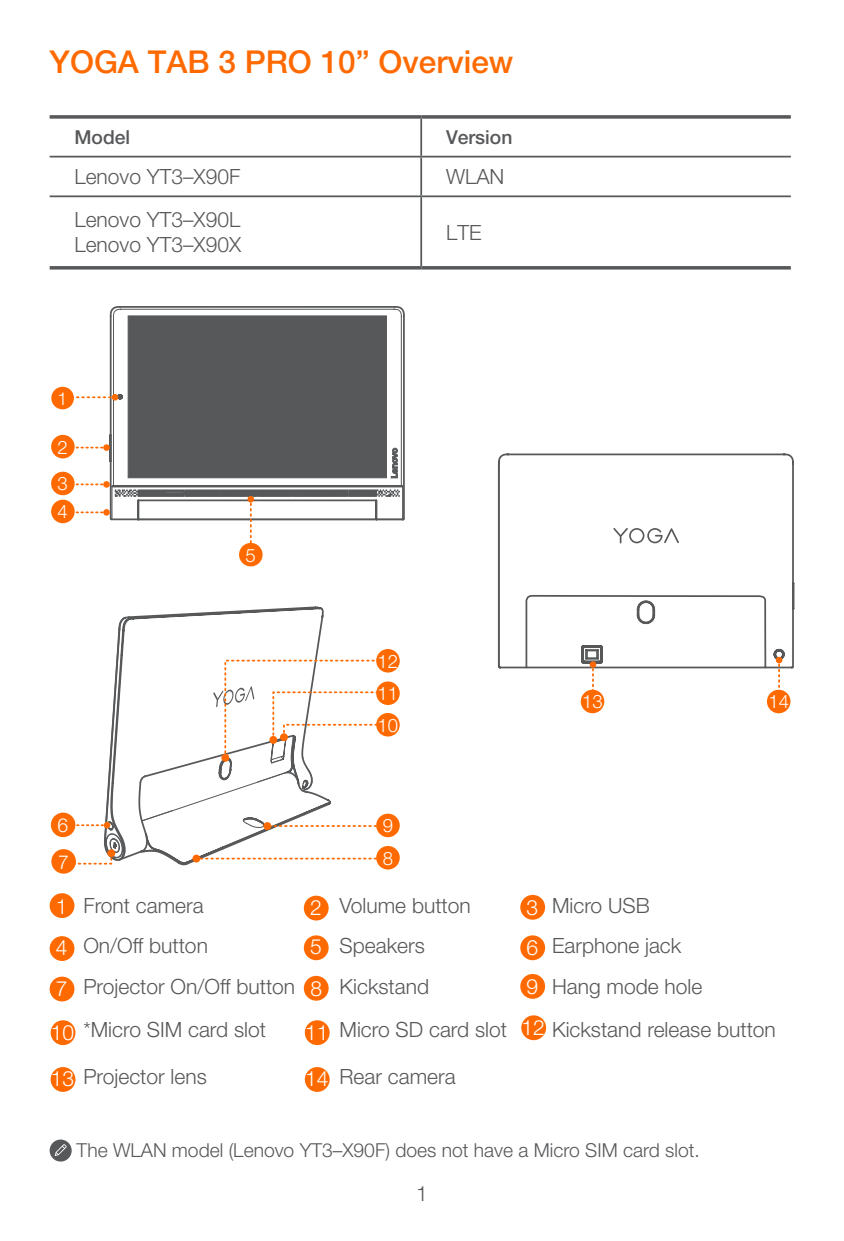
<style>
.page{position:relative;width:844px;height:1241px;background:#fff}
.page>*{position:absolute;margin:0;border:0;box-sizing:border-box;transform-origin:0 0}
.ChapterTitle{font:500 31.5px "Helvetica Neue LT Std";color:#ff6a00}
.t1{font:300 21px "Helvetica Neue LT Std";color:#57585a}
.t2{font:300 21px "Helvetica Neue LT Std";color:#fff}
.note{font:300 19.25px "Helvetica Neue LT Std";color:#57585a}
.table_1{font:500 19.25px "Helvetica Neue LT Std";color:#57585a}
.t3{font:300 19.25px "Helvetica Neue LT Std";color:#fff}
.t4{font:300 18.55px/28px "Helvetica Neue LT Std";color:#fff}
.t5{font:300 17.85px "Helvetica Neue LT Std";color:#fff}
</style>
<div class="page">
<hr style="left:420px;top:157px;width:2px;height:38px;background:#57585a">
<hr style="left:50px;top:195px;width:371px;height:2px;background:#57585a">
<hr style="left:421px;top:195px;width:369px;height:2px;background:#57585a">
<hr style="left:420px;top:197px;width:2px;height:69px;background:#57585a">
<hr style="left:50px;top:266px;width:371px;height:3px;background:#57585a">
<hr style="left:421px;top:266px;width:369px;height:3px;background:#57585a">
<svg style="left:50px;top:115px;width:371px;height:4px"></svg>
<svg style="left:421px;top:115px;width:369px;height:4px"></svg>
<hr style="left:420px;top:119px;width:2px;height:37px;background:#57585a">
<hr style="left:50px;top:156px;width:371px;height:1px;background:#57585a">
<hr style="left:421px;top:156px;width:369px;height:1px;background:#57585a">
<svg style="left:109px;top:401px;width:296px;height:120px"></svg>
<hr style="left:112px;top:485px;width:290px;height:2px;background:#57585a">
<svg style="left:113px;top:401px;width:288px;height:95px"></svg>
<div style="left:128px;top:316px;width:258px;height:162px;background:#57585a"></div>
<svg style="left:72px;top:306px;width:333px;height:95px"></svg>
<div style="left:51px;top:387px;width:23px;height:22px;background:#ff6a00;border-radius:50%"></div>
<svg style="left:75px;top:483px;width:28px;height:2px"></svg>
<div style="left:103px;top:481px;width:7px;height:6px;background:#ff6a00;border-radius:50%"></div>
<div style="left:51px;top:471px;width:24px;height:24px;background:#ff6a00;border-radius:50%"></div>
<svg style="left:136px;top:489px;width:269px;height:69px"></svg>
<div style="left:247px;top:496px;width:7px;height:6px;background:#ff6a00;border-radius:50%"></div>
<svg style="left:75px;top:511px;width:28px;height:2px"></svg>
<div style="left:103px;top:509px;width:7px;height:6px;background:#ff6a00;border-radius:50%"></div>
<div style="left:51px;top:499px;width:24px;height:24px;background:#ff6a00;border-radius:50%"></div>
<div style="left:239px;top:543px;width:23px;height:23px;background:#ff6a00;border-radius:50%"></div>
<svg style="left:75px;top:446px;width:28px;height:2px"></svg>
<div style="left:103px;top:444px;width:7px;height:7px;background:#ff6a00;border-radius:50%"></div>
<div style="left:51px;top:435px;width:24px;height:23px;background:#ff6a00;border-radius:50%"></div>
<div style="left:51px;top:812px;width:24px;height:25px;background:#ff6a00;border-radius:50%"></div>
<div style="left:376px;top:845px;width:23px;height:24px;background:#ff6a00;border-radius:50%"></div>
<div style="left:580px;top:689px;width:24px;height:24px;background:#ff6a00;border-radius:50%"></div>
<div style="left:376px;top:813px;width:23px;height:24px;background:#ff6a00;border-radius:50%"></div>
<div style="left:376px;top:649px;width:23px;height:23px;background:#ff6a00;border-radius:50%"></div>
<div style="left:376px;top:681px;width:23px;height:24px;background:#ff6a00;border-radius:50%"></div>
<div style="left:51px;top:849px;width:25px;height:24px;background:#ff6a00;border-radius:50%"></div>
<div style="left:376px;top:713px;width:23px;height:23px;background:#ff6a00;border-radius:50%"></div>
<svg style="left:497px;top:453px;width:9px;height:216px"></svg>
<svg style="left:497px;top:662px;width:5px;height:7px"></svg>
<svg style="left:506px;top:453px;width:288px;height:216px"></svg>
<svg style="left:66px;top:606px;width:317px;height:260px"></svg>
<div style="left:104px;top:821px;width:6px;height:7px;background:#ff6a00;border-radius:50%"></div>
<svg style="left:581px;top:645px;width:22px;height:54px"></svg>
<div style="left:589px;top:661px;width:7px;height:6px;background:#ff6a00;border-radius:50%"></div>
<div style="left:766px;top:689px;width:24px;height:24px;background:#ff6a00;border-radius:50%"></div>
<svg style="left:773px;top:647px;width:11px;height:45px"></svg>
<svg style="left:775px;top:656px;width:7px;height:7px"></svg>
<svg style="left:391px;top:448px;width:6px;height:30px"></svg>
<div style="left:50px;top:893px;width:24px;height:24px;background:#ff6a00;border-radius:50%"></div>
<div style="left:304px;top:895px;width:24px;height:25px;background:#ff6a00;border-radius:50%"></div>
<div style="left:520px;top:894px;width:25px;height:25px;background:#ff6a00;border-radius:50%"></div>
<div style="left:50px;top:936px;width:24px;height:24px;background:#ff6a00;border-radius:50%"></div>
<div style="left:304px;top:935px;width:24px;height:25px;background:#ff6a00;border-radius:50%"></div>
<div style="left:520px;top:935px;width:25px;height:25px;background:#ff6a00;border-radius:50%"></div>
<div style="left:50px;top:976px;width:24px;height:25px;background:#ff6a00;border-radius:50%"></div>
<div style="left:304px;top:975px;width:24px;height:25px;background:#ff6a00;border-radius:50%"></div>
<div style="left:520px;top:973px;width:25px;height:25px;background:#ff6a00;border-radius:50%"></div>
<div style="left:51px;top:1020px;width:24px;height:24px;background:#ff6a00;border-radius:50%"></div>
<div style="left:305px;top:1020px;width:24px;height:24px;background:#ff6a00;border-radius:50%"></div>
<div style="left:521px;top:1015px;width:25px;height:24px;background:#ff6a00;border-radius:50%"></div>
<div style="left:51px;top:1066px;width:24px;height:25px;background:#ff6a00;border-radius:50%"></div>
<div style="left:305px;top:1066px;width:24px;height:25px;background:#ff6a00;border-radius:50%"></div>
<div style="left:50px;top:1139px;width:22px;height:22px;background:#57585a;border-radius:50%"></div>
<svg style="left:55px;top:1144px;width:12px;height:11px"></svg>
<p class="ChapterTitle" style="left:50px;top:43px;width:465px">YOGA TAB 3 PRO 10” Overview</p>
<p class="table_1" style="left:74px;top:125px;width:57px">Model</p>
<p class="table_1" style="left:446px;top:125px;width:68px">Version</p>
<p class="t1" style="left:74px;top:164px;width:167px">Lenovo YT3–X90F</p>
<p class="t1" style="left:446px;top:164px;width:60px">WLAN</p>
<p class="t1" style="left:74px;top:207px;width:167px">Lenovo YT3–X90L</p>
<p class="t1" style="left:74px;top:232px;width:168px">Lenovo YT3–X90X</p>
<p class="t1" style="left:446px;top:219px;width:37px">LTE</p>
<p class="t5" style="left:58px;top:387px;width:11px">1</p>
<p class="t4" style="left:58px;top:432px;width:12px">2</p>
<p class="t4" style="left:58px;top:469px;width:12px">3<br>4</p>
<p class="t3" style="left:58px;top:813px;width:12px">6</p>
<p class="t3" style="left:58px;top:849px;width:12px">7</p>
<p class="t4" style="left:245px;top:540px;width:12px">5</p>
<p class="t4" style="left:377px;top:644px;width:32px;line-height:32.6px">121<br>11</p>
<p class="t4" style="left:377px;top:710px;width:32px">101</p>
<p class="t4" style="left:382px;top:810px;width:12px">9</p>
<p class="t4" style="left:382px;top:843px;width:12px">8</p>
<p class="t4" style="left:582px;top:687px;width:22px">13</p>
<p class="t4" style="left:768px;top:687px;width:22px">14</p>
<p class="t2" style="left:56px;top:893px;width:13px">1</p>
<p class="t1" style="left:83px;top:892px;width:122px">Front camera</p>
<p class="t2" style="left:310px;top:895px;width:13px">2</p>
<p class="t1" style="left:339px;top:892px;width:133px">Volume button</p>
<p class="t2" style="left:526px;top:895px;width:13px">3</p>
<p class="t1" style="left:552px;top:892px;width:99px">Micro USB</p>
<p class="t2" style="left:56px;top:934px;width:13px">4</p>
<p class="t1" style="left:83px;top:932px;width:126px">On/Off button</p>
<p class="t2" style="left:310px;top:933px;width:13px">5</p>
<p class="t1" style="left:339px;top:932px;width:87px">Speakers</p>
<p class="t2" style="left:526px;top:934px;width:13px">6</p>
<p class="t1" style="left:552px;top:932px;width:131px">Earphone jack</p>
<p class="t2" style="left:56px;top:975px;width:13px">7</p>
<p class="t1" style="left:83px;top:973px;width:213px">Projector On/Off button</p>
<p class="t2" style="left:310px;top:975px;width:13px">8</p>
<p class="t1" style="left:339px;top:973px;width:91px">Kickstand</p>
<p class="t2" style="left:526px;top:973px;width:13px">9</p>
<p class="t1" style="left:552px;top:973px;width:152px">Hang mode hole</p>
<p class="t2" style="left:51px;top:1019px;width:25px">10</p>
<p class="t1" style="left:83px;top:1016px;width:184px">*Micro SIM card slot</p>
<p class="t2" style="left:305px;top:1019px;width:25px">11</p>
<p class="t1" style="left:339px;top:1016px;width:169px">Micro SD card slot</p>
<p class="t2" style="left:521px;top:1014px;width:25px">12</p>
<p class="t1" style="left:552px;top:1016px;width:225px">Kickstand release button</p>
<p class="t2" style="left:51px;top:1065px;width:25px">13</p>
<p class="t1" style="left:83px;top:1063px;width:125px">Projector lens</p>
<p class="t2" style="left:305px;top:1065px;width:25px">14</p>
<p class="t1" style="left:339px;top:1063px;width:117px">Rear camera</p>
<p class="note" style="left:77px;top:1138px;width:624px">The WLAN model (Lenovo YT3–X90F) does not have a Micro SIM card slot.</p>
<p class="t1" style="left:416px;top:1180px;width:13px">1</p>
</div>
